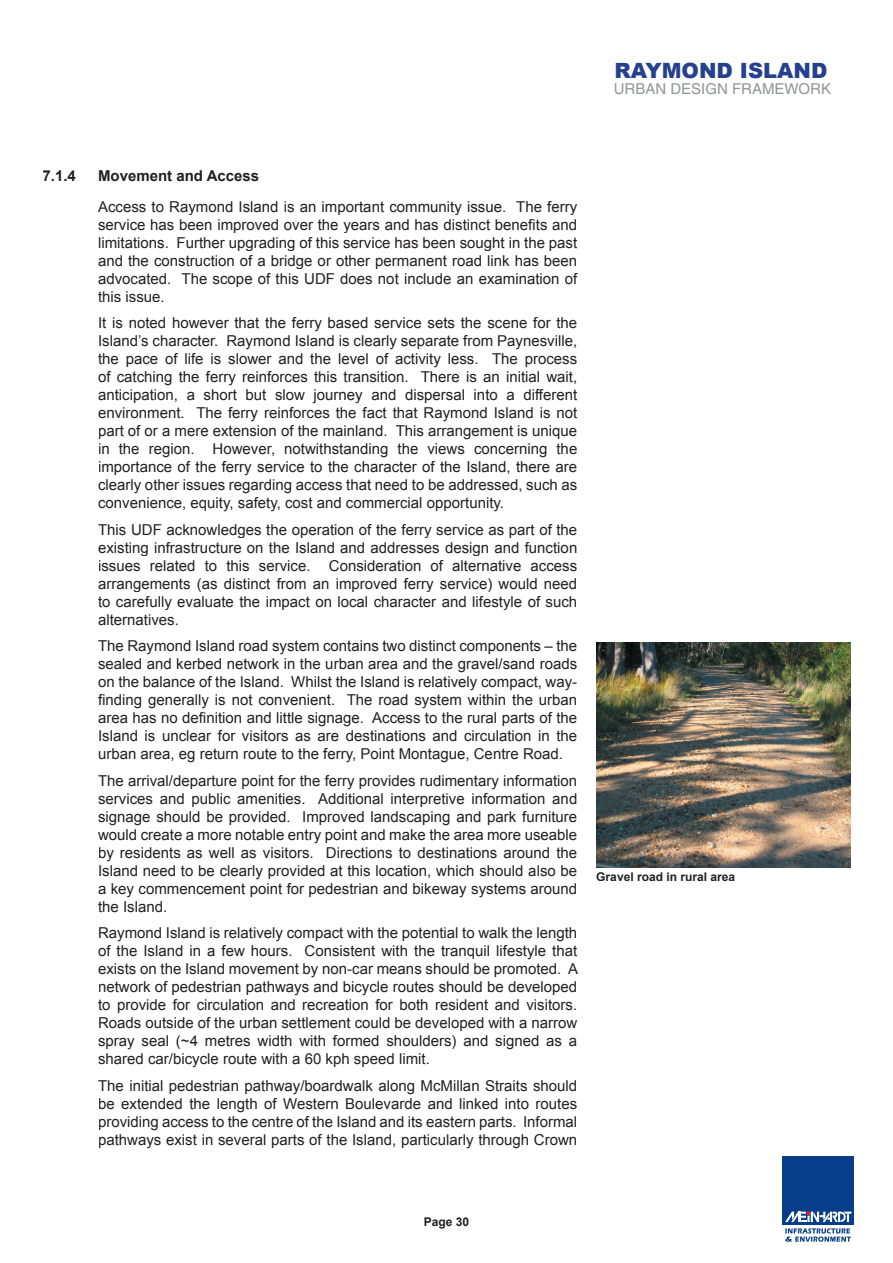
<style>
.page{position:relative;width:893px;height:1263px;background:#fff}
.page>*{position:absolute;margin:0;border:0;box-sizing:border-box;transform-origin:0 0}
.t1{font:900 21px "Arial";color:#25408f}
.t2{font:15px/18px "Arial";color:#231f20;text-align:justify}
.t3{font:700 15px "Arial";color:#231f20}
.t4{font:15px "Helvetica";color:#939598}
.t5{font:700 12px "Arial";color:#231f20}
</style>
<div class="page">
<div style="left:783px;top:1157px;width:71px;height:68px;background:#083e89"></div>
<svg style="left:785px;top:1211px;width:66px;height:11px"></svg>
<svg style="left:785px;top:1228px;width:66px;height:14px"></svg>
<img style="left:596px;top:643px;width:254px;height:224px">
<h1 class="t1" style="left:614px;top:55px;width:214px">RAYMOND ISLAND</h1>
<p class="t4" style="left:614px;top:80px;width:219px">URBAN DESIGN FRAMEWORK</p>
<p class="t3" style="left:43px;top:166px;width:35px">7.1.4</p>
<p class="t3" style="left:98px;top:166px;width:163px">Movement and Access</p>
<p class="t2" style="left:98px;top:198px;width:481px">Access to Raymond Island is an important community issue. The ferry service has been improved over the years and has distinct benefits and limitations. Further upgrading of this service has been sought in the past and the construction of a bridge or other permanent road link has been advocated. The scope of this UDF does not include an examination of this issue.</p>
<p class="t2" style="left:98px;top:314px;width:481px">It is noted however that the ferry based service sets the scene for the Island’s character. Raymond Island is clearly separate from Paynesville, the pace of life is slower and the level of activity less. The process of catching the ferry reinforces this transition. There is an initial wait, anticipation, a short but slow journey and dispersal into a different environment. The ferry reinforces the fact that Raymond Island is not part of or a mere extension of the mainland. This arrangement is unique in the region. However, notwithstanding the views concerning the importance of the ferry service to the character of the Island, there are clearly other issues regarding access that need to be addressed, such as convenience, equity, safety, cost and commercial opportunity.</p>
<p class="t2" style="left:98px;top:521px;width:481px">This UDF acknowledges the operation of the ferry service as part of the existing infrastructure on the Island and addresses design and function issues related to this service. Consideration of alternative access arrangements (as distinct from an improved ferry service) would need to carefully evaluate the impact on local character and lifestyle of such alternatives.</p>
<p class="t2" style="left:98px;top:637px;width:481px">The Raymond Island road system contains two distinct components – the sealed and kerbed network in the urban area and the gravel/sand roads on the balance of the Island. Whilst the Island is relatively compact, way&shy;finding generally is not convenient. The road system within the urban area has no definition and little signage. Access to the rural parts of the Island is unclear for visitors as are destinations and circulation in the urban area, eg return route to the ferry, Point Montague, Centre Road.</p>
<p class="t2" style="left:98px;top:772px;width:481px">The arrival/departure point for the ferry provides rudimentary information services and public amenities. Additional interpretive information and signage should be provided. Improved landscaping and park furniture would create a more notable entry point and make the area more useable by residents as well as visitors. Directions to destinations around the Island need to be clearly provided at this location, which should also be a key commencement point for pedestrian and bikeway systems around the Island.</p>
<p class="t2" style="left:98px;top:924px;width:482px">Raymond Island is relatively compact with the potential to walk the length of the Island in a few hours. Consistent with the tranquil lifestyle that exists on the Island movement by non-car means should be promoted. A network of pedestrian pathways and bicycle routes should be developed to provide for circulation and recreation for both resident and visitors.<br>Roads outside of the urban settlement could be developed with a narrow spray seal (~4 metres width with formed shoulders) and signed as a shared car/bicycle route with a 60 kph speed limit.</p>
<p class="t2" style="left:98px;top:1077px;width:481px">The initial pedestrian pathway/boardwalk along McMillan Straits should be extended the length of Western Boulevarde and linked into routes providing access to the centre of the Island and its eastern parts. Informal pathways exist in several parts of the Island, particularly through Crown</p>
<p class="t5" style="left:596px;top:868px;width:140px">Gravel road in rural area</p>
<p class="t5" style="left:424px;top:1214px;width:47px">Page 30</p>
</div>
